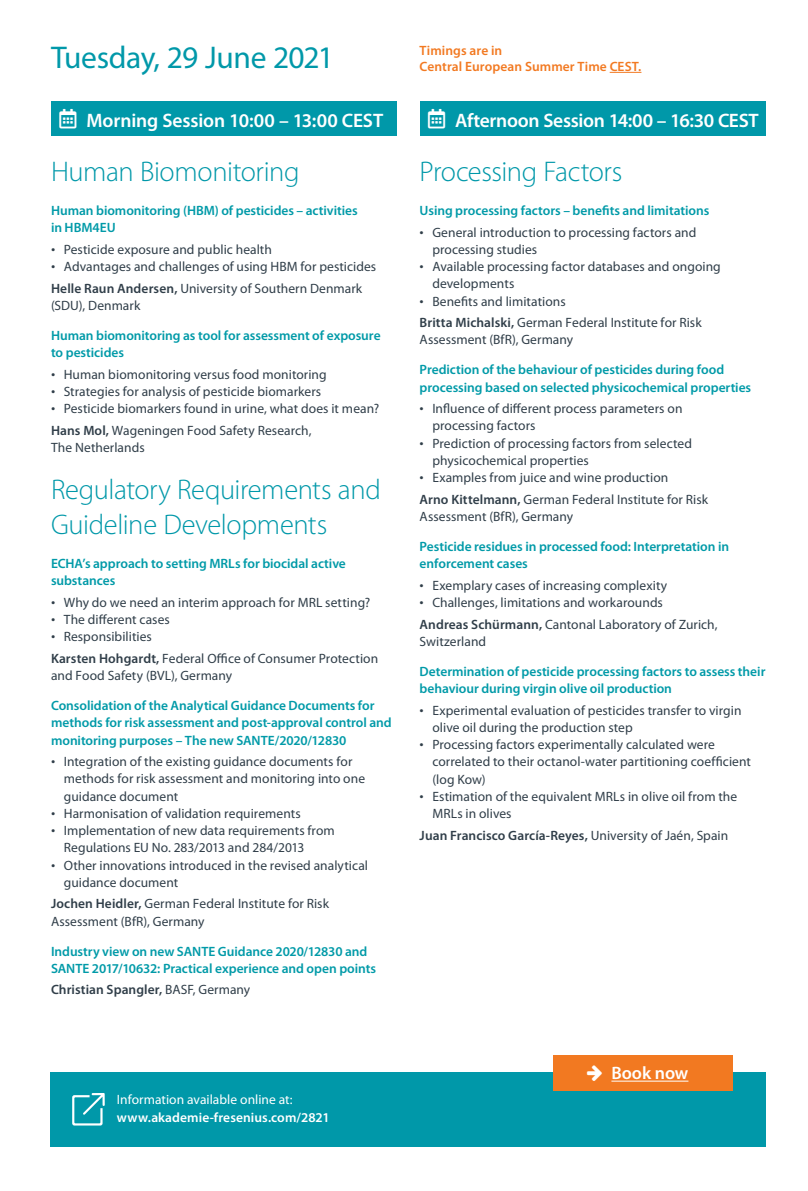
<style>
.page{position:relative;width:808px;height:1191px;background:#fff}
.page>*{position:absolute;margin:0;border:0;box-sizing:border-box;transform-origin:0 0}
.t1{font:31.5px "Myriad Pro";letter-spacing:-.015em;color:#0098a9}
.t2{font:300 28.5px/34.5px "Myriad Pro";letter-spacing:-.015em;color:#0098a9}
.t3{font:600 19.5px "Myriad Pro";letter-spacing:-.015em;color:#fff}
.t4{font:600 18px "Myriad Pro";letter-spacing:-.005em;color:#fff}
.t5{font:13.5px/17.2px "Myriad Pro";letter-spacing:.005em;color:#303e49}
.t6{font:600 13.5px/17.2px "Myriad Pro";letter-spacing:-.005em;color:#009aa8}
.t7{font:600 13.5px "Myriad Pro";letter-spacing:.005em;color:#303e49}
.t8{font:600 13.5px/16.2px "Myriad Pro";letter-spacing:.005em;color:#f27921}
.t9{font:600 13.5px "Myriad Pro";letter-spacing:.005em;color:#fff}
.t10{font:13.5px "Myriad Pro";letter-spacing:.005em;color:#fff}
.s1{font-family:"Arial";font-size:12px}
.s2{font-weight:600}
.s3{font-weight:400}
</style>
<div class="page">
<div style="left:51px;top:102px;width:346px;height:34px;background:#0098a9"></div>
<div style="left:420px;top:102px;width:345px;height:34px;background:#0098a9"></div>
<div style="left:50px;top:1071px;width:715px;height:75px;background:#0098a9"></div>
<svg style="left:72px;top:1093px;width:33px;height:32px"></svg>
<div style="left:553px;top:1055px;width:179px;height:35px;background:#f27921"></div>
<hr style="left:611px;top:1080px;width:77px;height:1px;background:#fff">
<hr style="left:610px;top:72px;width:31px;height:1px;background:#f27921">
<h1 class="t1" style="left:51px;top:38px;width:284px">Tuesday, 29 June 2021</h1>
<h3 class="t3" style="left:60px;top:108px;width:325px">▲ Morning Session 10:00 – 13:00 CEST</h3>
<h2 class="t2" style="left:51px;top:154px;width:250px">Human Biomonitoring</h2>
<p class="t6" style="left:51px;top:202px;width:308px">Human biomonitoring (HBM) of pesticides – activities in HBM4EU</p>
<p class="t5" style="left:51px;top:240px;width:222px"><span class="s1">•</span> Pesticide exposure and public health</p>
<p class="t5" style="left:51px;top:256px;width:327px;line-height:21.5px"><span class="s1">•</span> Advantages and challenges of using HBM for pesticides<br><span class="s2">Helle Raun Andersen,</span> University of Southern Denmark</p>
<p class="t5" style="left:51px;top:296px;width:91px">(SDU), Denmark</p>
<p class="t6" style="left:51px;top:326px;width:331px">Human biomonitoring as tool for assessment of exposure to pesticides</p>
<p class="t5" style="left:51px;top:365px;width:277px"><span class="s1">•</span> Human biomonitoring versus food monitoring</p>
<p class="t5" style="left:51px;top:382px;width:272px"><span class="s1">•</span> Strategies for analysis of pesticide biomarkers</p>
<p class="t5" style="left:51px;top:398px;width:330px;line-height:21.5px"><span class="s1">•</span> Pesticide biomarkers found in urine, what does it mean?<br><span class="s2">Hans Mol,</span> Wageningen Food Safety Research,</p>
<p class="t5" style="left:51px;top:438px;width:95px">The Netherlands</p>
<h2 class="t2" style="left:51px;top:472px;width:331px">Regulatory Requirements and<br>Guideline Developments</h2>
<p class="t6" style="left:51px;top:554px;width:296px">ECHA’s approach to setting MRLs for biocidal active substances</p>
<p class="t5" style="left:51px;top:593px;width:321px"><span class="s1">•</span> Why do we need an interim approach for MRL setting?</p>
<p class="t5" style="left:51px;top:610px;width:120px"><span class="s1">•</span> The different cases</p>
<p class="t5" style="left:51px;top:626px;width:329px;line-height:21.5px"><span class="s1">•</span> Responsibilities<br><span class="s2">Karsten Hohgardt,</span> Federal Office of Consumer Protection</p>
<p class="t5" style="left:51px;top:666px;width:183px">and Food Safety (BVL), Germany</p>
<p class="t6" style="left:51px;top:696px;width:342px">Consolidation of the Analytical Guidance Documents for methods for risk assessment and post-approval control and monitoring purposes – The new SANTE/2020/12830</p>
<p class="t5" style="left:64px;top:752px;width:303px;text-indent:-13px"><span class="s1">•</span> Integration of the existing guidance documents for methods for risk assessment and monitoring into one guidance document</p>
<p class="t5" style="left:51px;top:804px;width:251px"><span class="s1">•</span> Harmonisation of validation requirements</p>
<p class="t5" style="left:64px;top:821px;width:273px;text-indent:-13px"><span class="s1">•</span> Implementation of new data requirements from<br>Regulations EU No. 283/2013 and 284/2013</p>
<p class="t5" style="left:64px;top:856px;width:306px;text-indent:-13px"><span class="s1">•</span> Other innovations introduced in the revised analytical guidance document</p>
<p class="t5" style="left:51px;top:895px;width:279px"><span class="s2">Jochen Heidler,</span> German Federal Institute for Risk<br>Assessment (BfR), Germany</p>
<p class="t6" style="left:51px;top:942px;width:327px">Industry view on new SANTE Guidance 2020/12830 and<br>SANTE 2017/10632: Practical experience and open points</p>
<p class="t7" style="left:51px;top:981px;width:201px">Christian Spangler, <span class="s3">BASF, Germany</span></p>
<p class="t10" style="left:117px;top:1091px;width:177px">Information available online at:</p>
<p class="t9" style="left:117px;top:1108px;width:214px">www.akademie-fresenius.com/2821</p>
<p class="t8" style="left:420px;top:42px;width:223px">Timings are in<br>Central European Summer Time CEST.</p>
<h3 class="t3" style="left:428px;top:108px;width:332px">▲ Afternoon Session 14:00 – 16:30 CEST</h3>
<h2 class="t2" style="left:420px;top:154px;width:204px">Processing Factors</h2>
<p class="t6" style="left:420px;top:202px;width:291px">Using processing factors – benefits and limitations</p>
<p class="t5" style="left:432px;top:223px;width:266px;text-indent:-13px"><span class="s1">•</span> General introduction to processing factors and processing studies</p>
<p class="t5" style="left:432px;top:258px;width:290px;text-indent:-13px"><span class="s1">•</span> Available processing factor databases and ongoing developments</p>
<p class="t5" style="left:420px;top:290px;width:284px;line-height:21.5px"><span class="s1">•</span> Benefits and limitations<br><span class="s2">Britta Michalski,</span> German Federal Institute for Risk</p>
<p class="t5" style="left:420px;top:331px;width:155px">Assessment (BfR), Germany</p>
<p class="t6" style="left:420px;top:361px;width:333px">Prediction of the behaviour of pesticides during food processing based on selected physicochemical properties</p>
<p class="t5" style="left:432px;top:400px;width:252px;text-indent:-13px"><span class="s1">•</span> Influence of different process parameters on processing factors</p>
<p class="t5" style="left:432px;top:434px;width:261px;text-indent:-13px"><span class="s1">•</span> Prediction of processing factors from selected physicochemical properties</p>
<p class="t5" style="left:420px;top:467px;width:290px;line-height:21.5px"><span class="s1">•</span> Examples from juice and wine production<br><span class="s2">Arno Kittelmann,</span> German Federal Institute for Risk</p>
<p class="t5" style="left:420px;top:507px;width:155px">Assessment (BfR), Germany</p>
<p class="t6" style="left:420px;top:537px;width:311px">Pesticide residues in processed food: Interpretation in enforcement cases</p>
<p class="t5" style="left:420px;top:576px;width:249px"><span class="s1">•</span> Exemplary cases of increasing complexity</p>
<p class="t5" style="left:420px;top:591px;width:299px;line-height:21.5px"><span class="s1">•</span> Challenges, limitations and workarounds<br><span class="s2">Andreas Schürmann,</span> Cantonal Laboratory of Zurich,</p>
<p class="t5" style="left:420px;top:632px;width:68px">Switzerland</p>
<p class="t6" style="left:420px;top:662px;width:347px">Determination of pesticide processing factors to assess their behaviour during virgin olive oil production</p>
<p class="t5" style="left:432px;top:701px;width:311px;text-indent:-13px"><span class="s1">•</span> Experimental evaluation of pesticides transfer to virgin olive oil during the production step</p>
<p class="t5" style="left:432px;top:735px;width:320px;text-indent:-13px"><span class="s1">•</span> Processing factors experimentally calculated were correlated to their octanol-water partitioning coefficient (log Kow)</p>
<p class="t5" style="left:432px;top:787px;width:306px;text-indent:-13px"><span class="s1">•</span> Estimation of the equivalent MRLs in olive oil from the<br>MRLs in olives</p>
<p class="t7" style="left:420px;top:826px;width:310px">Juan Francisco García-Reyes, <span class="s3">University of Jaén, Spain</span></p>
<h3 class="t4" style="left:611px;top:1061px;width:79px">Book now</h3>
</div>
